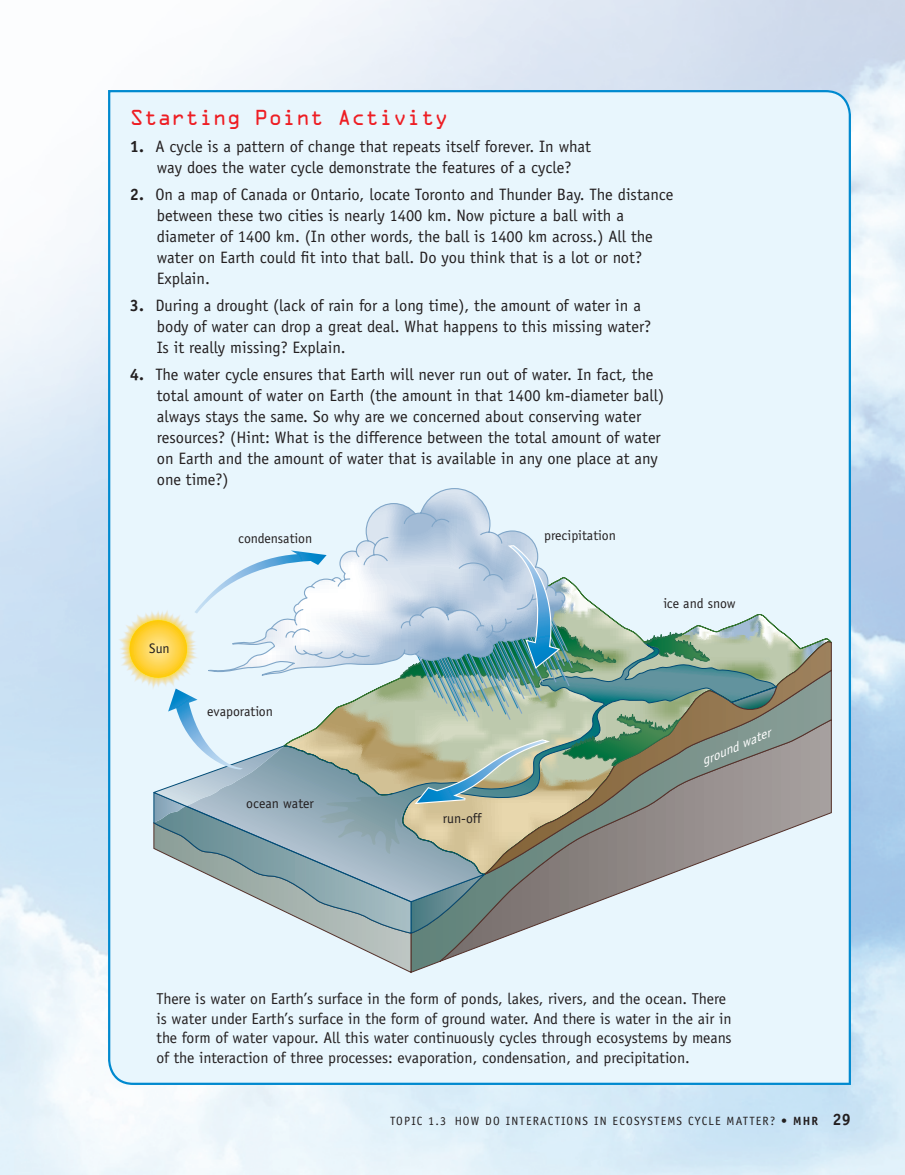
<style>
.page{position:relative;width:905px;height:1175px;background:#fff}
.page>*{position:absolute;margin:0;border:0;box-sizing:border-box;transform-origin:0 0}
.t1{font:19.5px "OCRA";letter-spacing:-.01em;color:#ee1d23}
.t2{font:16.5px/21px "Officina Sans";color:#231f20}
.t3{font:15.75px/19.5px "Officina Sans";color:#231f20}
.t4{font:13.8px "Officina Sans";color:#231f20}
.t5{font:italic 12.6px "Officina Sans";color:#fff;scale:1.09 1}
.t6{font:12px "Officina Sans";letter-spacing:.1em;color:#231f20}
.s1{font-weight:700}
.s2{font-weight:700;font-size:16.5px}
</style>
<div class="page">
<div style="left:108px;top:90px;width:743px;height:995px;background:#e8f6fd"></div>
<div style="left:777px;top:877px;width:55px;height:96px;background:#e8f6fd"></div>
<svg style="left:777px;top:577px;width:56px;height:298px;background:#dce9ec"></svg>
<svg style="left:780px;top:641px;width:52px;height:236px;background:#abada7"></svg>
<svg style="left:203px;top:487px;width:363px;height:57px;background:#dbeaf5"></svg>
<svg style="left:118px;top:544px;width:659px;height:429px;background:#b7c7c4"></svg>
<p class="t1" style="left:130px;top:111px;width:320px">Starting Point Activity</p>
<p class="t2" style="left:130px;top:137px;width:463px;text-align:center"><span class="s1">1.</span> A cycle is a pattern of change that repeats itself forever. In what way does the water cycle demonstrate the features of a cycle?</p>
<p class="t2" style="left:157px;top:185px;width:518px;text-indent:-27px"><span class="s1">2.</span> On a map of Canada or Ontario, locate Toronto and Thunder Bay. The distance between these two cities is nearly 1400 km. Now picture a ball with a diameter of 1400 km. (In other words, the ball is 1400 km across.) All the water on Earth could fit into that ball. Do you think that is a lot or not?<br>Explain.</p>
<p class="t2" style="left:157px;top:296px;width:496px;text-indent:-27px"><span class="s1">3.</span> During a drought (lack of rain for a long time), the amount of water in a body of water can drop a great deal. What happens to this missing water?<br>Is it really missing? Explain.</p>
<p class="t2" style="left:157px;top:365px;width:509px;text-indent:-27px"><span class="s1">4.</span> The water cycle ensures that Earth will never run out of water. In fact, the total amount of water on Earth (the amount in that 1400 km-diameter ball) always stays the same. So why are we concerned about conserving water resources? (Hint: What is the difference between the total amount of water on Earth and the amount of water that is available in any one place at any one time?)</p>
<p class="t4" style="left:238px;top:532px;width:76px">condensation</p>
<p class="t4" style="left:149px;top:643px;width:22px">Sun</p>
<p class="t4" style="left:207px;top:706px;width:67px">evaporation</p>
<p class="t4" style="left:246px;top:797px;width:69px">ocean water</p>
<p class="t4" style="left:443px;top:813px;width:40px">run-off</p>
<p class="t4" style="left:544px;top:530px;width:73px">precipitation</p>
<p class="t4" style="left:663px;top:597px;width:74px">ice and snow</p>
<p class="t5" style="left:700px;top:757px;width:69px;rotate:-24deg">ground water</p>
<p class="t3" style="left:156px;top:990px;width:577px">There is water on Earth’s surface in the form of ponds, lakes, rivers, and the ocean. There is water under Earth’s surface in the form of ground water. And there is water in the air in the form of water vapour. All this water continuously cycles through ecosystems by means of the interaction of three processes: evaporation, condensation, and precipitation.</p>
<p class="t6" style="left:390px;top:1116px;width:462px">TOPIC 1.3 HOW DO INTERACTIONS IN ECOSYSTEMS CYCLE MATTER? <span class="s1">• MHR</span> <span class="s2">29</span></p>
</div>
